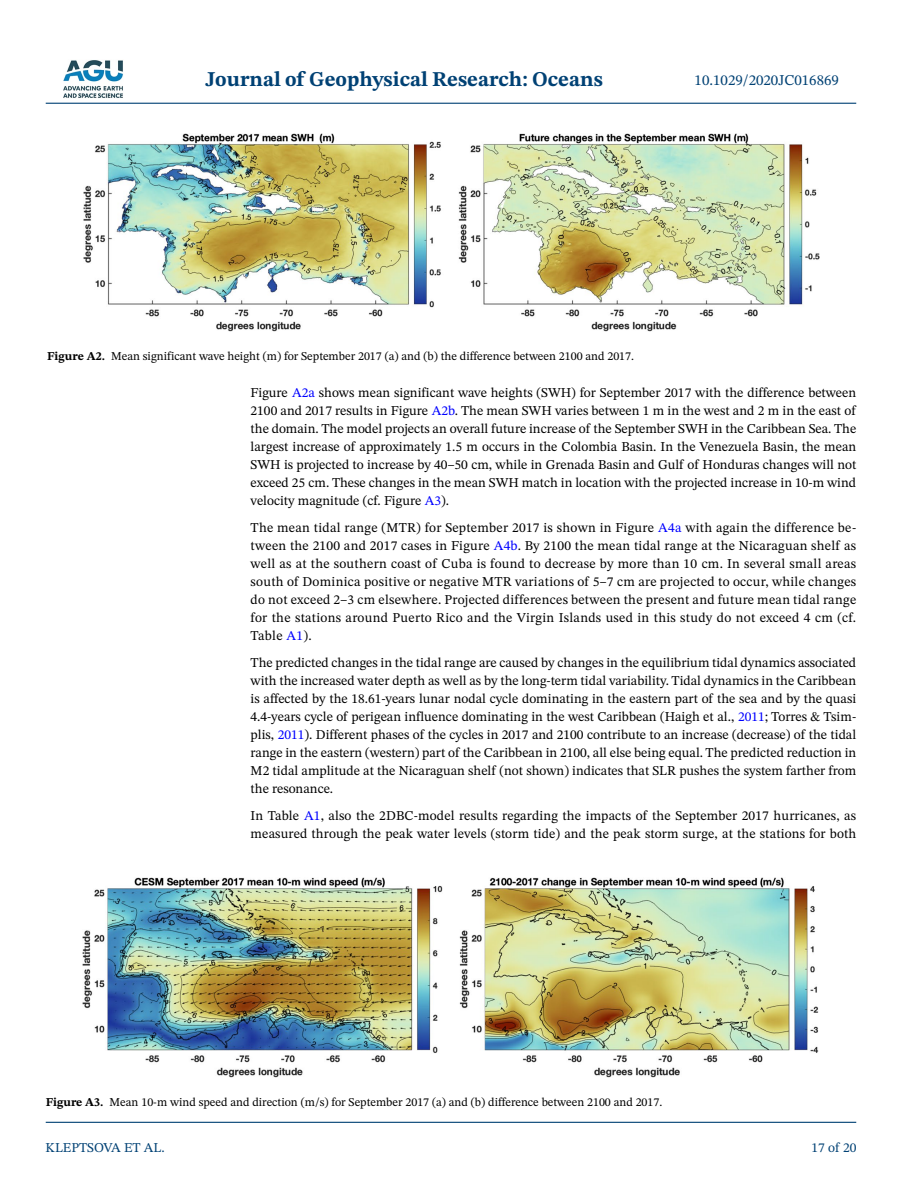
<style>
.page{position:relative;width:902px;height:1183px;background:#fff}
.page>*{position:absolute;margin:0;border:0;box-sizing:border-box;transform-origin:0 0}
.t1{font:700 21px "STIX Two Text";color:#004174}
.t2{font:15px "STIX Two Text";color:#004174}
.t3{font:13.5px/18px "STIX Two Text";letter-spacing:.01em;color:#000;text-align:justify}
.t4{font:13.5px "STIX Two Text";color:#004174}
.t5{font:12px "STIX Two Text";color:#000}
.s1{font-weight:700}
.s2{color:#00f}
</style>
<div class="page">
<img style="left:63px;top:60px;width:60px;height:38px">
<hr style="left:46px;top:103px;width:810px;height:1px;background:#004174">
<hr style="left:46px;top:1121px;width:810px;height:1px;background:#004174">
<img style="left:84px;top:134px;width:735px;height:197px">
<img style="left:82px;top:877px;width:736px;height:200px">
<h1 class="t1" style="left:205px;top:64px;width:399px">Journal of Geophysical Research: Oceans</h1>
<p class="t2" style="left:694px;top:69px;width:146px">10.1029/2020JC016869</p>
<p class="t5" style="left:47px;top:347px;width:588px"><span class="s1">Figure A2.</span> Mean significant wave height (m) for September 2017 (a) and (b) the difference between 2100 and 2017.</p>
<p class="t3" style="left:250px;top:383px;width:607px">Figure <span class="s2">A2a</span> shows mean significant wave heights (SWH) for September 2017 with the difference between 2100 and 2017 results in Figure <span class="s2">A2b</span>. The mean SWH varies between 1 m in the west and 2 m in the east of the domain. The model projects an overall future increase of the September SWH in the Caribbean Sea. The largest increase of approximately 1.5 m occurs in the Colombia Basin. In the Venezuela Basin, the mean SWH is projected to increase by 40–50 cm, while in Grenada Basin and Gulf of Honduras changes will not exceed 25 cm. These changes in the mean SWH match in location with the projected increase in 10-m wind velocity magnitude (cf. Figure <span class="s2">A3</span>).</p>
<p class="t3" style="left:250px;top:518px;width:607px">The mean tidal range (MTR) for September 2017 is shown in Figure <span class="s2">A4a</span> with again the difference be&shy;tween the 2100 and 2017 cases in Figure <span class="s2">A4b</span>. By 2100 the mean tidal range at the Nicaraguan shelf as well as at the southern coast of Cuba is found to decrease by more than 10 cm. In several small areas south of Dominica positive or negative MTR variations of 5–7 cm are projected to occur, while changes do not exceed 2–3 cm elsewhere. Projected differences between the present and future mean tidal range for the stations around Puerto Rico and the Virgin Islands used in this study do not exceed 4 cm (cf.<br>Table <span class="s2">A1</span>).</p>
<p class="t3" style="left:250px;top:653px;width:607px">The predicted changes in the tidal range are caused by changes in the equilibrium tidal dynamics associated with the increased water depth as well as by the long-term tidal variability. Tidal dynamics in the Caribbean is affected by the 18.61-years lunar nodal cycle dominating in the eastern part of the sea and by the quasi 4.4-years cycle of perigean influence dominating in the west Caribbean (Haigh et al., <span class="s2">2011</span>; Torres &amp; Tsim&shy;plis, <span class="s2">2011</span>). Different phases of the cycles in 2017 and 2100 contribute to an increase (decrease) of the tidal range in the eastern (western) part of the Caribbean in 2100, all else being equal. The predicted reduction in M2 tidal amplitude at the Nicaraguan shelf (not shown) indicates that SLR pushes the system farther from the resonance.</p>
<p class="t3" style="left:250px;top:806px;width:607px">In Table <span class="s2">A1</span>, also the 2DBC-model results regarding the impacts of the September 2017 hurricanes, as measured through the peak water levels (storm tide) and the peak storm surge, at the stations for both</p>
<p class="t5" style="left:46px;top:1093px;width:618px"><span class="s1">Figure A3.</span> Mean 10-m wind speed and direction (m/s) for September 2017 (a) and (b) difference between 2100 and 2017.</p>
<p class="t4" style="left:45px;top:1137px;width:121px">KLEPTSOVA ET AL.</p>
<p class="t4" style="left:811px;top:1137px;width:46px">17 of 20</p>
</div>
